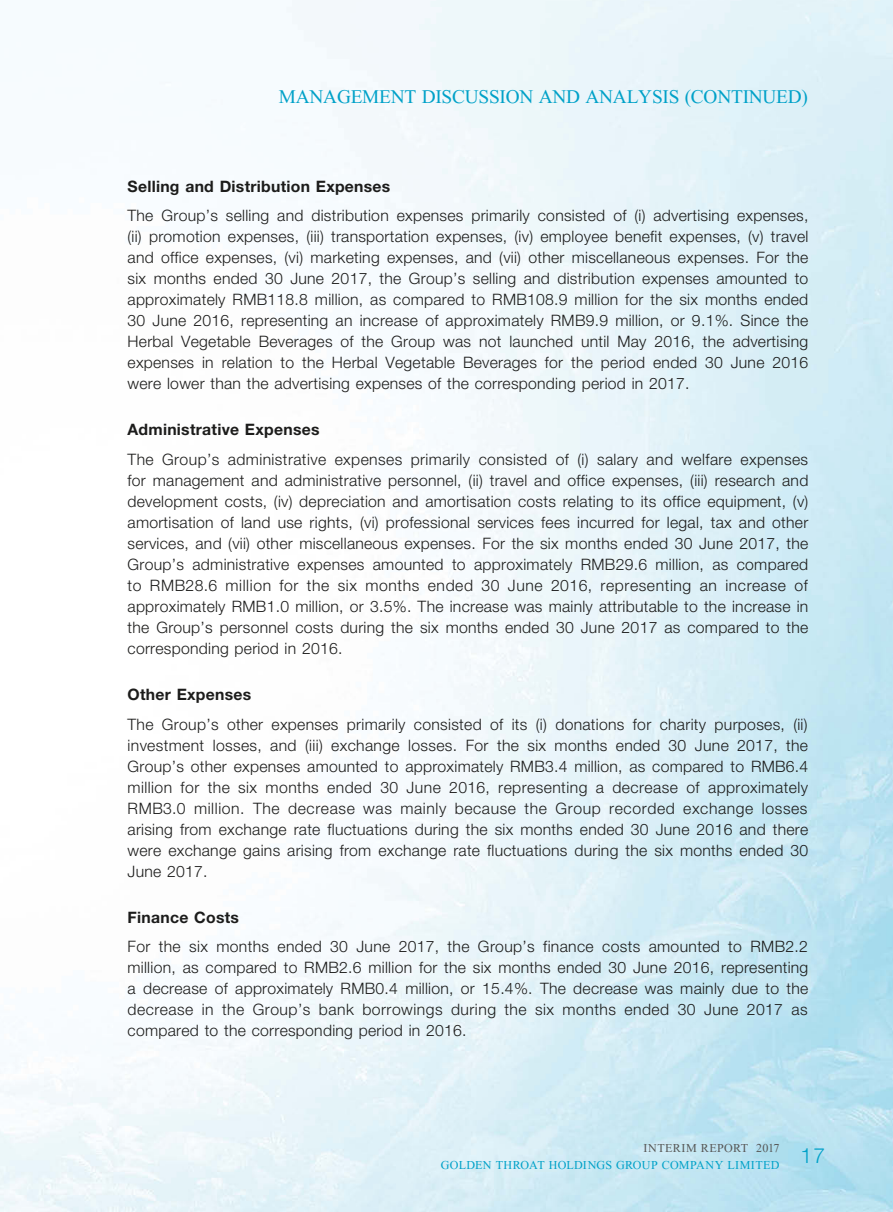
<style>
.page{position:relative;width:893px;height:1212px;background:#fff}
.page>*{position:absolute;margin:0;border:0;box-sizing:border-box;transform-origin:0 0}
.t1{font:24px "Aparajita";letter-spacing:-.01em;color:#00a1c8}
.t2{font:300 21px "Helvetica Neue LT Std";color:#00a1c8}
.t3{font:300 15.75px/21px "Helvetica Neue LT Std";letter-spacing:.015em;color:#1c1c1b;text-align:justify}
.t4{font:700 15.75px "Helvetica Neue LT Std";letter-spacing:.015em;color:#1c1c1b}
.t5{font:15px "Aparajita";letter-spacing:.015em;color:#00a1c8}
.t6{font:15px "Aparajita";letter-spacing:.02em;color:#575756}
</style>
<div class="page">
<h1 class="t1" style="left:279px;top:85px;width:531px">MANAGEMENT DISCUSSION AND ANALYSIS (CONTINUED)</h1>
<p class="t4" style="left:128px;top:176px;width:264px">Selling and Distribution Expenses</p>
<p class="t3" style="left:128px;top:205px;width:682px">The Group’s selling and distribution expenses primarily consisted of (i) advertising expenses, (ii) promotion expenses, (iii) transportation expenses, (iv) employee benefit expenses, (v) travel and office expenses, (vi) marketing expenses, and (vii) other miscellaneous expenses. For the six months ended 30 June 2017, the Group’s selling and distribution expenses amounted to approximately RMB118.8 million, as compared to RMB108.9 million for the six months ended 30 June 2016, representing an increase of approximately RMB9.9 million, or 9.1%. Since the Herbal Vegetable Beverages of the Group was not launched until May 2016, the advertising expenses in relation to the Herbal Vegetable Beverages for the period ended 30 June 2016 were lower than the advertising expenses of the corresponding period in 2017.</p>
<p class="t4" style="left:128px;top:420px;width:193px">Administrative Expenses</p>
<p class="t3" style="left:128px;top:448px;width:682px">The Group’s administrative expenses primarily consisted of (i) salary and welfare expenses for management and administrative personnel, (ii) travel and office expenses, (iii) research and development costs, (iv) depreciation and amortisation costs relating to its office equipment, (v) amortisation of land use rights, (vi) professional services fees incurred for legal, tax and other services, and (vii) other miscellaneous expenses. For the six months ended 30 June 2017, the Group’s administrative expenses amounted to approximately RMB29.6 million, as compared to RMB28.6 million for the six months ended 30 June 2016, representing an increase of approximately RMB1.0 million, or 3.5%. The increase was mainly attributable to the increase in the Group’s personnel costs during the six months ended 30 June 2017 as compared to the corresponding period in 2016.</p>
<p class="t4" style="left:128px;top:685px;width:125px">Other Expenses</p>
<p class="t3" style="left:128px;top:713px;width:682px">The Group’s other expenses primarily consisted of its (i) donations for charity purposes, (ii) investment losses, and (iii) exchange losses. For the six months ended 30 June 2017, the Group’s other expenses amounted to approximately RMB3.4 million, as compared to RMB6.4 million for the six months ended 30 June 2016, representing a decrease of approximately RMB3.0 million. The decrease was mainly because the Group recorded exchange losses arising from exchange rate fluctuations during the six months ended 30 June 2016 and there were exchange gains arising from exchange rate fluctuations during the six months ended 30<br>June 2017.</p>
<p class="t4" style="left:128px;top:907px;width:113px">Finance Costs</p>
<p class="t3" style="left:128px;top:936px;width:682px">For the six months ended 30 June 2017, the Group’s finance costs amounted to RMB2.2 million, as compared to RMB2.6 million for the six months ended 30 June 2016, representing a decrease of approximately RMB0.4 million, or 15.4%. The decrease was mainly due to the decrease in the Group’s bank borrowings during the six months ended 30 June 2017 as compared to the corresponding period in 2016.</p>
<p class="t6" style="left:643px;top:1141px;width:138px">INTERIM REPORT 2017</p>
<p class="t5" style="left:441px;top:1157px;width:340px">GOLDEN THROAT HOLDINGS GROUP COMPANY LIMITED</p>
<h2 class="t2" style="left:800px;top:1142px;width:26px">17</h2>
</div>
